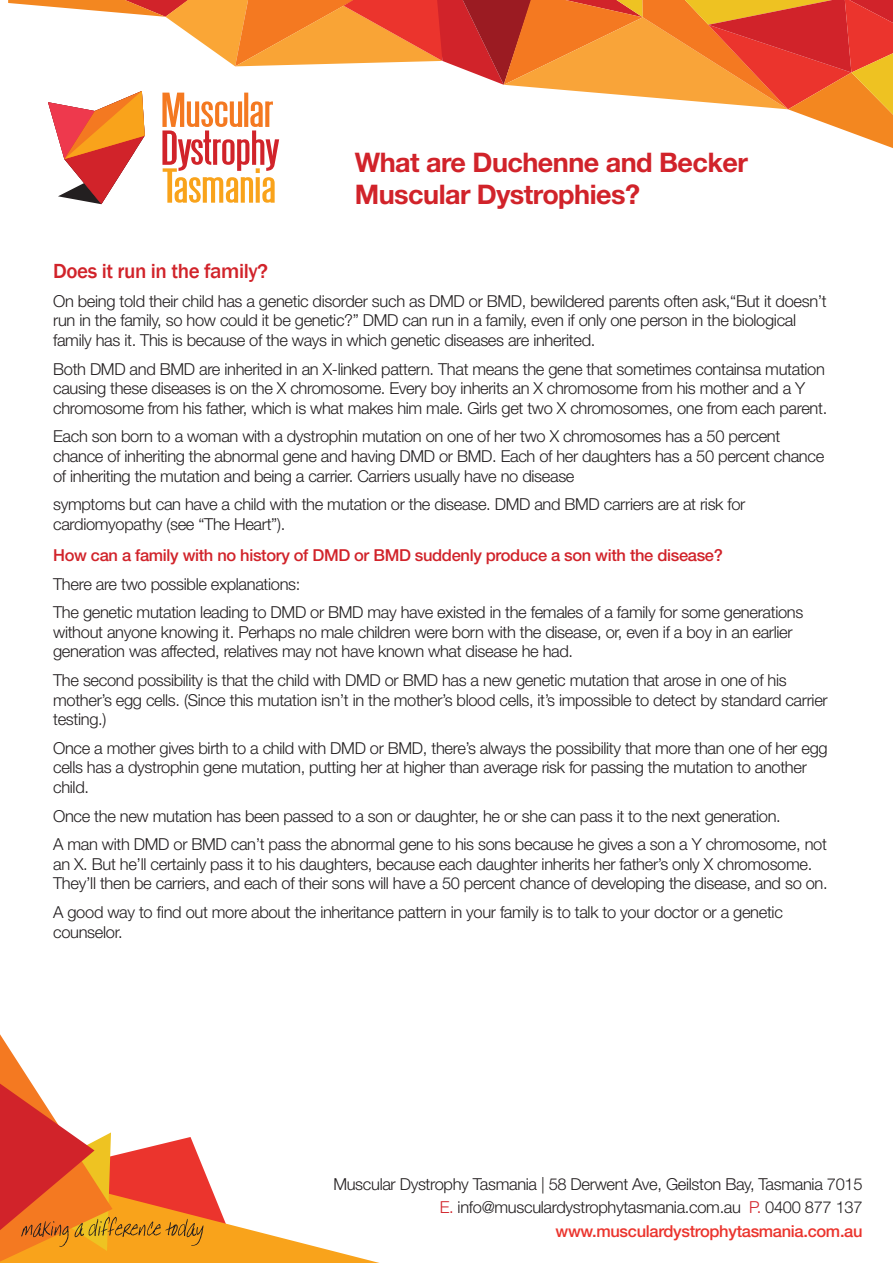
<style>
.page{position:relative;width:893px;height:1263px;background:#fff}
.page>*{position:absolute;margin:0;border:0;box-sizing:border-box;transform-origin:0 0}
.t1{font:700 27px/32.4px "Helvetica Neue LT Std";letter-spacing:-.02em;color:#d1232a}
.t2{font:500 21px "Franklin Gothic";letter-spacing:-.02em;color:#d1232a}
.t3{font:300 16.5px/19.8px "Helvetica Neue";letter-spacing:-.02em;color:#231f20}
.t4{font:500 16.5px "Helvetica Neue";letter-spacing:-.02em;color:#d1232a}
.s1{color:#d1232a}
.s2{font-weight:500;color:#eb342d}
</style>
<div class="page">
<svg style="left:8px;top:0;width:885px;height:204px"></svg>
<svg style="left:0;top:1034px;width:380px;height:229px"></svg>
<h1 class="t1" style="left:355px;top:145px;width:395px">What are Duchenne and Becker<br>Muscular Dystrophies?</h1>
<p class="t2" style="left:53px;top:258px;width:216px">Does it run in the family?</p>
<p class="t3" style="left:53px;top:290px;width:775px">On being told their child has a genetic disorder such as DMD or BMD, bewildered parents often ask,“But it doesn’t run in the family, so how could it be genetic?” DMD can run in a family, even if only one person in the biological family has it. This is because of the ways in which genetic diseases are inherited.</p>
<p class="t3" style="left:53px;top:358px;width:776px">Both DMD and BMD are inherited in an X-linked pattern. That means the gene that sometimes containsa mutation causing these diseases is on the X chromosome. Every boy inherits an X chromosome from his mother and a Y chromosome from his father, which is what makes him male. Girls get two X chromosomes, one from each parent.</p>
<p class="t3" style="left:53px;top:426px;width:773px">Each son born to a woman with a dystrophin mutation on one of her two X chromosomes has a 50 percent chance of inheriting the abnormal gene and having DMD or BMD. Each of her daughters has a 50 percent chance of inheriting the mutation and being a carrier. Carriers usually have no disease</p>
<p class="t3" style="left:53px;top:494px;width:694px">symptoms but can have a child with the mutation or the disease. DMD and BMD carriers are at risk for cardiomyopathy (see “The Heart”).</p>
<p class="t4" style="left:53px;top:542px;width:671px">How can a family with no history of DMD or BMD suddenly produce a son with the disease?</p>
<p class="t3" style="left:53px;top:568px;width:752px;line-height:28.3px">There are two possible explanations:<br>The genetic mutation leading to DMD or BMD may have existed in the females of a family for some generations</p>
<p class="t3" style="left:53px;top:621px;width:741px">without anyone knowing it. Perhaps no male children were born with the disease, or, even if a boy in an earlier generation was affected, relatives may not have known what disease he had.</p>
<p class="t3" style="left:53px;top:669px;width:776px">The second possibility is that the child with DMD or BMD has a new genetic mutation that arose in one of his mother’s egg cells. (Since this mutation isn’t in the mother’s blood cells, it’s impossible to detect by standard carrier testing.)</p>
<p class="t3" style="left:53px;top:737px;width:776px">Once a mother gives birth to a child with DMD or BMD, there’s always the possibility that more than one of her egg cells has a dystrophin gene mutation, putting her at higher than average risk for passing the mutation to another child.</p>
<p class="t3" style="left:53px;top:800px;width:775px;line-height:28.3px">Once the new mutation has been passed to a son or daughter, he or she can pass it to the next generation.<br>A man with DMD or BMD can’t pass the abnormal gene to his sons because he gives a son a Y chromosome, not</p>
<p class="t3" style="left:53px;top:853px;width:776px">an X. But he’ll certainly pass it to his daughters, because each daughter inherits her father’s only X chromosome.<br>They’ll then be carriers, and each of their sons will have a 50 percent chance of developing the disease, and so on.</p>
<p class="t3" style="left:53px;top:901px;width:731px">A good way to find out more about the inheritance pattern in your family is to talk to your doctor or a genetic counselor.</p>
<p class="t3" style="left:333px;top:1171px;width:531px;line-height:23.5px;text-align:right">Muscular Dystrophy Tasmania | 58 Derwent Ave, Geilston Bay, Tasmania 7015<br><span class="s1">E.</span> info@musculardystrophytasmania.com.au <span class="s1">P.</span> 0400 877 137 <span class="s2">www.musculardystrophytasmania.com.au</span></p>
</div>
